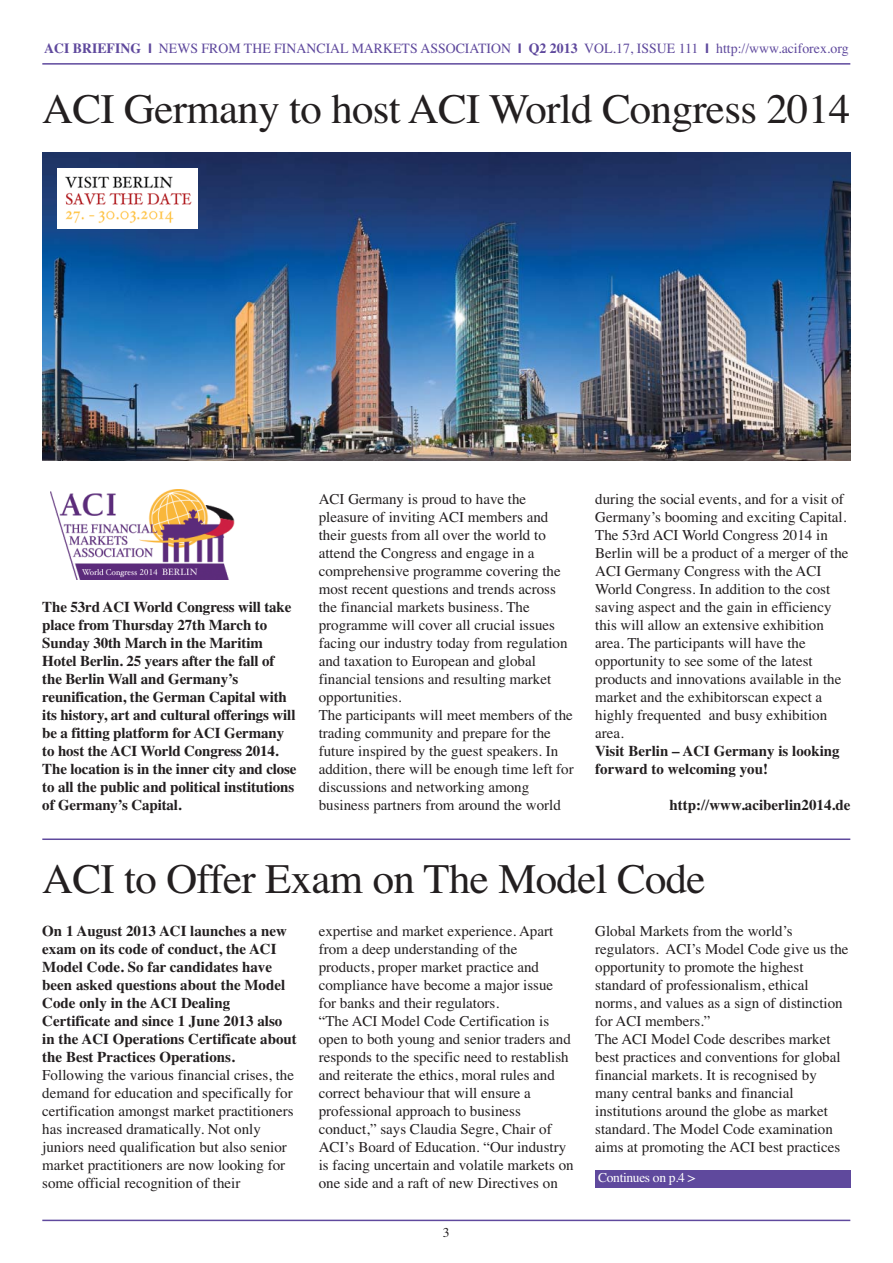
<style>
.page{position:relative;width:893px;height:1263px;background:#fff}
.page>*{position:absolute;margin:0;border:0;box-sizing:border-box;transform-origin:0 0}
.t1{font:42px "Times";letter-spacing:-.015em;color:#231f20}
.t2{font:15px/18px "Times";color:#231f20}
.t3{font:700 15px/18px "Times";letter-spacing:-.01em;color:#231f20}
.t4{font:14.1px "Times";color:#5f499d}
.t5{font:13.5px "Times";letter-spacing:-.025em;color:#fff}
.t6{font:13.5px "Times";color:#231f20}
.s1{font-weight:700}
.s2{font-family:"Myriad Pro";font-weight:700}
</style>
<div class="page">
<hr style="left:42px;top:63px;width:808px;height:2px;background:#5f499d">
<hr style="left:42px;top:1220px;width:808px;height:1px;background:#5f499d">
<img style="left:50px;top:490px;width:184px;height:90px">
<hr style="left:42px;top:839px;width:808px;height:1px;background:#5f499d">
<img style="left:42px;top:152px;width:808px;height:309px">
<div style="left:57px;top:168px;width:141px;height:61px;background:#fff"></div>
<img style="left:65px;top:176px;width:127px;height:47px">
<div style="left:595px;top:1170px;width:255px;height:17px;background:#5f499d"></div>
<p class="t4" style="left:44px;top:43px;width:806px"><span class="s1">ACI BRIEFING</span> <span class="s2">I</span> NEWS FROM THE FINANCIAL MARKETS ASSOCIATION <span class="s2">I</span> <span class="s1">Q2 2013</span> VOL.17, ISSUE 111 <span class="s2">I</span> http://www.aciforex.org</p>
<h1 class="t1" style="left:42px;top:94px;width:809px">ACI Germany to host ACI World Congress 2014</h1>
<p class="t3" style="left:42px;top:599px;width:256px">The 53rd ACI World Congress will take place from Thursday 27th March to Sunday 30th March in the Maritim Hotel Berlin. 25 years after the fall of the Berlin Wall and Germany’s reunification, the German Capital with its history, art and cultural offerings will be a fitting platform for ACI Germany to host the ACI World Congress 2014.<br>The location is in the inner city and close to all the public and political institutions of Germany’s Capital.</p>
<p class="t2" style="left:319px;top:491px;width:256px">ACI Germany is proud to have the pleasure of inviting ACI members and their guests from all over the world to attend the Congress and engage in a comprehensive programme covering the most recent questions and trends across the financial markets business. The programme will cover all crucial issues facing our industry today from regulation and taxation to European and global financial tensions and resulting market opportunities.<br>The participants will meet members of the trading community and prepare for the future inspired by the guest speakers. In addition, there will be enough time left for discussions and networking among business partners from around the world</p>
<p class="t2" style="left:595px;top:491px;width:255px">during the social events, and for a visit of Germany’s booming and exciting Capital.<br>The 53rd ACI World Congress 2014 in Berlin will be a product of a merger of the ACI Germany Congress with the ACI World Congress. In addition to the cost saving aspect and the gain in efficiency this will allow an extensive exhibition area. The participants will have the opportunity to see some of the latest products and innovations available in the market and the exhibitorscan expect a highly frequented and busy exhibition area.</p>
<p class="t3" style="left:595px;top:743px;width:246px">Visit Berlin – ACI Germany is looking forward to welcoming you!</p>
<p class="t3" style="left:669px;top:797px;width:182px">http://www.aciberlin2014.de</p>
<h1 class="t1" style="left:42px;top:864px;width:665px">ACI to Offer Exam on The Model Code</h1>
<p class="t3" style="left:42px;top:923px;width:256px">On 1 August 2013 ACI launches a new exam on its code of conduct, the ACI Model Code. So far candidates have been asked questions about the Model Code only in the ACI Dealing Certificate and since 1 June 2013 also in the ACI Operations Certificate about the Best Practices Operations.</p>
<p class="t2" style="left:42px;top:1067px;width:253px">Following the various financial crises, the demand for education and specifically for certification amongst market practitioners has increased dramatically. Not only juniors need qualification but also senior market practitioners are now looking for some official recognition of their</p>
<p class="t2" style="left:319px;top:923px;width:256px">expertise and market experience. Apart from a deep understanding of the products, proper market practice and compliance have become a major issue for banks and their regulators.<br>“The ACI Model Code Certification is open to both young and senior traders and responds to the specific need to restablish and reiterate the ethics, moral rules and correct behaviour that will ensure a professional approach to business conduct,” says Claudia Segre, Chair of ACI’s Board of Education. “Our industry is facing uncertain and volatile markets on one side and a raft of new Directives on</p>
<p class="t2" style="left:595px;top:923px;width:255px">Global Markets from the world’s regulators. ACI’s Model Code give us the opportunity to promote the highest standard of professionalism, ethical norms, and values as a sign of distinction for ACI members.”<br>The ACI Model Code describes market best practices and conventions for global financial markets. It is recognised by many central banks and financial institutions around the globe as market standard. The Model Code examination aims at promoting the ACI best practices</p>
<p class="t5" style="left:598px;top:1173px;width:99px">Continues on p.4 &gt;</p>
<p class="t6" style="left:443px;top:1227px;width:8px">3</p>
</div>
